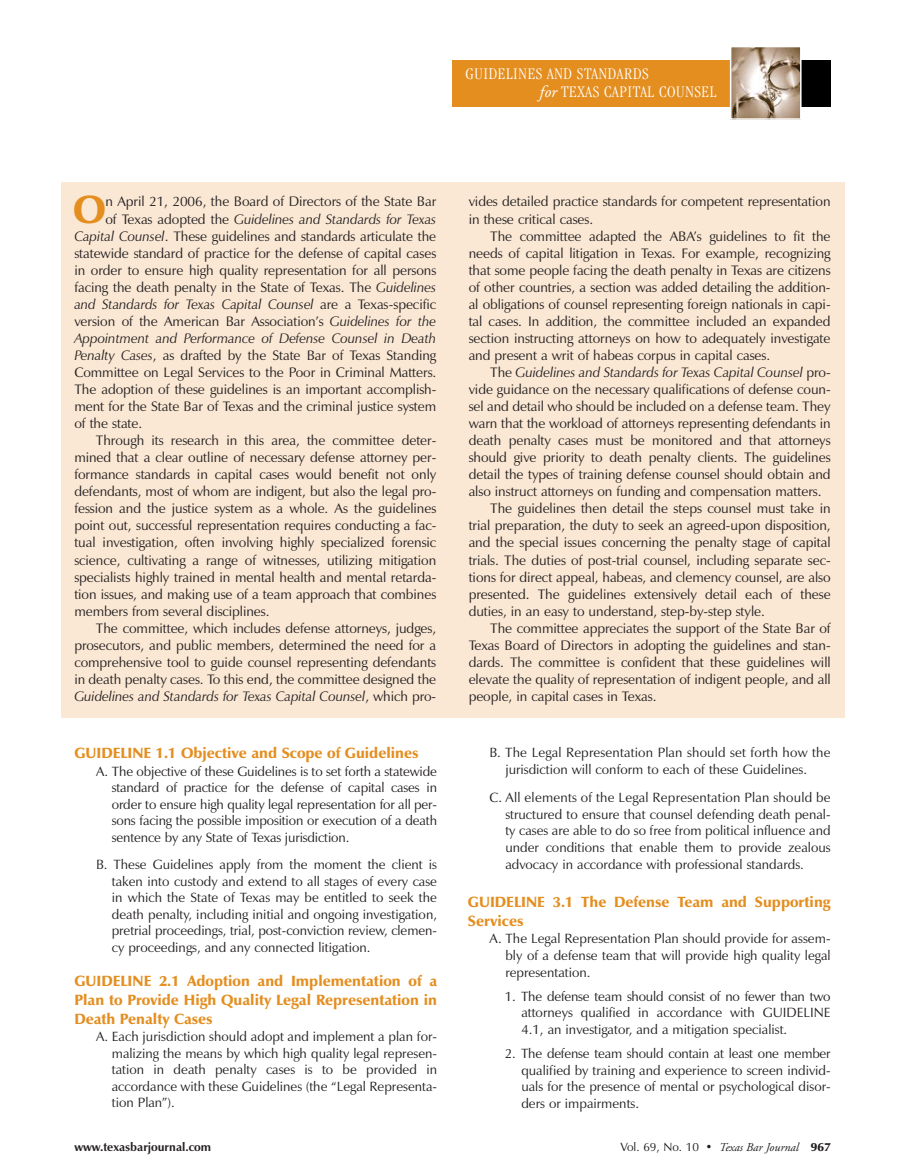
<style>
.page{position:relative;width:905px;height:1175px;background:#fff}
.page>*{position:absolute;margin:0;border:0;box-sizing:border-box;transform-origin:0 0}
.t1{font:900 39.6px "Zapf Humanist 601 BT";color:#e48e20}
.t2{font:300 condensed 16.8px/18px "Garamond";letter-spacing:.04em;color:#fff}
.t3{font:900 15px/18.6px "Zapf Humanist 601 BT";color:#e48e20;text-align:justify}
.t4{font:13.8px/17.1px "Zapf Humanist 601 BT";letter-spacing:-.005em;color:#231f20}
.t5{font:italic 13.8px "Zapf Humanist 601 BT";letter-spacing:-.005em;color:#231f20}
.t6{font:13.5px/16.6px "Zapf Humanist 601 BT";color:#231f20;text-align:justify}
.t7{font:italic 12px "Adobe Garamond";color:#231f20}
.t8{font:700 12px "Zapf Humanist 601 BT";color:#231f20}
.s1{font-family:"Adobe Garamond";font-weight:400;font-style:italic;font-stretch:normal}
.s2{font-style:normal}
.s3{font-style:italic}
.s4{font-family:"Zapf Humanist 601 BT";font-style:normal}
.s5{font-family:"Zapf Humanist 601 BT";font-weight:900;font-style:normal}
</style>
<div class="page">
<div style="left:61px;top:182px;width:783px;height:535px;background:#fae8d4"></div>
<div style="left:767px;top:60px;width:63px;height:47px;background:#000"></div>
<div style="left:452px;top:60px;width:322px;height:47px;background:#e48e20"></div>
<img style="left:732px;top:49px;width:66px;height:68px">
<div style="left:729px;top:46px;width:72px;height:74px;border:2px solid #fff"></div>
<p class="t2" style="left:539px;top:66px;width:178px;text-indent:-74px">GUIDELINES AND STANDARDS<br><span class="s1">for</span> TEXAS CAPITAL COUNSEL</p>
<h1 class="t1" style="left:73px;top:192px;width:34px">O</h1>
<p class="t4" style="left:105px;top:195px;width:332px">n April 21, 2006, the Board of Directors of the State Bar</p>
<p class="t5" style="left:105px;top:213px;width:332px"><span class="s2">of Texas adopted the</span> Guidelines and Standards for Texas</p>
<p class="t4" style="left:74px;top:229px;width:363px"><span class="s3">Capital Counsel</span>. These guidelines and standards articulate the</p>
<p class="t4" style="left:74px;top:246px;width:363px">statewide standard of practice for the defense of capital cases</p>
<p class="t4" style="left:74px;top:263px;width:363px">in order to ensure high quality representation for all persons</p>
<p class="t4" style="left:74px;top:280px;width:363px">facing the death penalty in the State of Texas. The <span class="s3">Guidelines</span></p>
<p class="t5" style="left:74px;top:298px;width:363px">and Standards for Texas Capital Counsel <span class="s2">are a Texas-specific</span></p>
<p class="t4" style="left:74px;top:314px;width:363px">version of the American Bar Association’s <span class="s3">Guidelines for the</span></p>
<p class="t5" style="left:74px;top:332px;width:363px">Appointment and Performance of Defense Counsel in Death</p>
<p class="t4" style="left:74px;top:348px;width:363px"><span class="s3">Penalty Cases</span>, as drafted by the State Bar of Texas Standing</p>
<p class="t4" style="left:74px;top:365px;width:363px">Committee on Legal Services to the Poor in Criminal Matters.</p>
<p class="t4" style="left:74px;top:382px;width:363px">The adoption of these guidelines is an important accomplish-</p>
<p class="t4" style="left:74px;top:399px;width:363px">ment for the State Bar of Texas and the criminal justice system</p>
<p class="t4" style="left:74px;top:416px;width:69px">of the state.</p>
<p class="t4" style="left:96px;top:433px;width:342px">Through its research in this area, the committee deter-</p>
<p class="t4" style="left:74px;top:450px;width:363px">mined that a clear outline of necessary defense attorney per-</p>
<p class="t4" style="left:74px;top:467px;width:363px">formance standards in capital cases would benefit not only</p>
<p class="t4" style="left:74px;top:484px;width:363px">defendants, most of whom are indigent, but also the legal pro-</p>
<p class="t4" style="left:74px;top:501px;width:363px">fession and the justice system as a whole. As the guidelines</p>
<p class="t4" style="left:74px;top:518px;width:363px">point out, successful representation requires conducting a fac-</p>
<p class="t4" style="left:74px;top:535px;width:363px">tual investigation, often involving highly specialized forensic</p>
<p class="t4" style="left:74px;top:552px;width:363px">science, cultivating a range of witnesses, utilizing mitigation</p>
<p class="t4" style="left:74px;top:569px;width:363px">specialists highly trained in mental health and mental retarda-</p>
<p class="t4" style="left:74px;top:587px;width:363px">tion issues, and making use of a team approach that combines</p>
<p class="t4" style="left:74px;top:604px;width:197px">members from several disciplines.</p>
<p class="t4" style="left:96px;top:621px;width:342px">The committee, which includes defense attorneys, judges,</p>
<p class="t4" style="left:74px;top:638px;width:363px">prosecutors, and public members, determined the need for a</p>
<p class="t4" style="left:74px;top:655px;width:363px">comprehensive tool to guide counsel representing defendants</p>
<p class="t4" style="left:74px;top:672px;width:363px">in death penalty cases. To this end, the committee designed the</p>
<p class="t5" style="left:74px;top:690px;width:363px">Guidelines and Standards for Texas Capital Counsel<span class="s2">, which pro-</span></p>
<p class="t3" style="left:74px;top:745px;width:346px">GUIDELINE 1.1 Objective and Scope of Guidelines</p>
<p class="t6" style="left:112px;top:764px;width:327px;text-indent:-16px">A. The objective of these Guidelines is to set forth a statewide standard of practice for the defense of capital cases in order to ensure high quality legal representation for all per&shy;sons facing the possible imposition or execution of a death sentence by any State of Texas jurisdiction.</p>
<p class="t6" style="left:112px;top:857px;width:327px;text-indent:-16px">B. These Guidelines apply from the moment the client is taken into custody and extend to all stages of every case in which the State of Texas may be entitled to seek the death penalty, including initial and ongoing investigation, pretrial proceedings, trial, post-conviction review, clemen&shy;cy proceedings, and any connected litigation.</p>
<p class="t3" style="left:74px;top:973px;width:364px">GUIDELINE 2.1 Adoption and Implementation of a Plan to Provide High Quality Legal Representation in Death Penalty Cases</p>
<p class="t6" style="left:112px;top:1029px;width:327px;text-indent:-16px">A. Each jurisdiction should adopt and implement a plan for&shy;malizing the means by which high quality legal represen&shy;tation in death penalty cases is to be provided in accordance with these Guidelines (the “Legal Representa&shy;tion Plan”).</p>
<p class="t4" style="left:468px;top:195px;width:363px">vides detailed practice standards for competent representation in these critical cases.</p>
<p class="t4" style="left:468px;top:229px;width:363px;text-align:justify;text-indent:22px">The committee adapted the ABA’s guidelines to fit the needs of capital litigation in Texas. For example, recognizing that some people facing the death penalty in Texas are citizens of other countries, a section was added detailing the addition&shy;al obligations of counsel representing foreign nationals in capi&shy;tal cases. In addition, the committee included an expanded section instructing attorneys on how to adequately investigate and present a writ of habeas corpus in capital cases.</p>
<p class="t5" style="left:490px;top:366px;width:342px"><span class="s2">The</span> Guidelines and Standards for Texas Capital Counsel <span class="s2">pro-</span></p>
<p class="t4" style="left:468px;top:382px;width:363px">vide guidance on the necessary qualifications of defense coun-</p>
<p class="t4" style="left:468px;top:399px;width:363px">sel and detail who should be included on a defense team. They</p>
<p class="t4" style="left:468px;top:416px;width:363px">warn that the workload of attorneys representing defendants in</p>
<p class="t4" style="left:468px;top:433px;width:363px">death penalty cases must be monitored and that attorneys</p>
<p class="t4" style="left:468px;top:450px;width:363px">should give priority to death penalty clients. The guidelines</p>
<p class="t4" style="left:468px;top:467px;width:363px">detail the types of training defense counsel should obtain and</p>
<p class="t4" style="left:468px;top:484px;width:354px">also instruct attorneys on funding and compensation matters.</p>
<p class="t4" style="left:490px;top:501px;width:342px">The guidelines then detail the steps counsel must take in</p>
<p class="t4" style="left:468px;top:518px;width:363px">trial preparation, the duty to seek an agreed-upon disposition,</p>
<p class="t4" style="left:468px;top:535px;width:363px">and the special issues concerning the penalty stage of capital</p>
<p class="t4" style="left:468px;top:552px;width:363px">trials. The duties of post-trial counsel, including separate sec-</p>
<p class="t4" style="left:468px;top:569px;width:363px">tions for direct appeal, habeas, and clemency counsel, are also</p>
<p class="t4" style="left:468px;top:587px;width:363px">presented. The guidelines extensively detail each of these</p>
<p class="t4" style="left:468px;top:604px;width:298px">duties, in an easy to understand, step-by-step style.</p>
<p class="t4" style="left:490px;top:621px;width:342px">The committee appreciates the support of the State Bar of</p>
<p class="t4" style="left:468px;top:638px;width:363px">Texas Board of Directors in adopting the guidelines and stan-</p>
<p class="t4" style="left:468px;top:655px;width:363px">dards. The committee is confident that these guidelines will</p>
<p class="t4" style="left:468px;top:672px;width:363px">elevate the quality of representation of indigent people, and all</p>
<p class="t4" style="left:468px;top:689px;width:189px">people, in capital cases in Texas.</p>
<p class="t6" style="left:489px;top:745px;width:342px;text-align:center">B. The Legal Representation Plan should set forth how the jurisdiction will conform to each of these Guidelines.</p>
<p class="t6" style="left:505px;top:790px;width:327px;text-indent:-16px">C. All elements of the Legal Representation Plan should be structured to ensure that counsel defending death penal&shy;ty cases are able to do so free from political influence and under conditions that enable them to provide zealous advocacy in accordance with professional standards.</p>
<p class="t3" style="left:468px;top:894px;width:364px">GUIDELINE 3.1 The Defense Team and Supporting<br>Services</p>
<p class="t6" style="left:505px;top:931px;width:327px;text-indent:-16px">A. The Legal Representation Plan should provide for assem&shy;bly of a defense team that will provide high quality legal representation.</p>
<p class="t6" style="left:521px;top:989px;width:311px;text-indent:-17px">1. The defense team should consist of no fewer than two attorneys qualified in accordance with GUIDELINE 4.1, an investigator, and a mitigation specialist.</p>
<p class="t6" style="left:521px;top:1046px;width:311px;text-indent:-17px">2. The defense team should contain at least one member qualified by training and experience to screen individ&shy;uals for the presence of mental or psychological disor&shy;ders or impairments.</p>
<p class="t8" style="left:74px;top:1141px;width:138px">www.texasbarjournal.com</p>
<p class="t7" style="left:620px;top:1142px;width:212px"><span class="s4">Vol. 69, No. 10 •</span> Texas Bar Journal <span class="s5">967</span></p>
</div>
